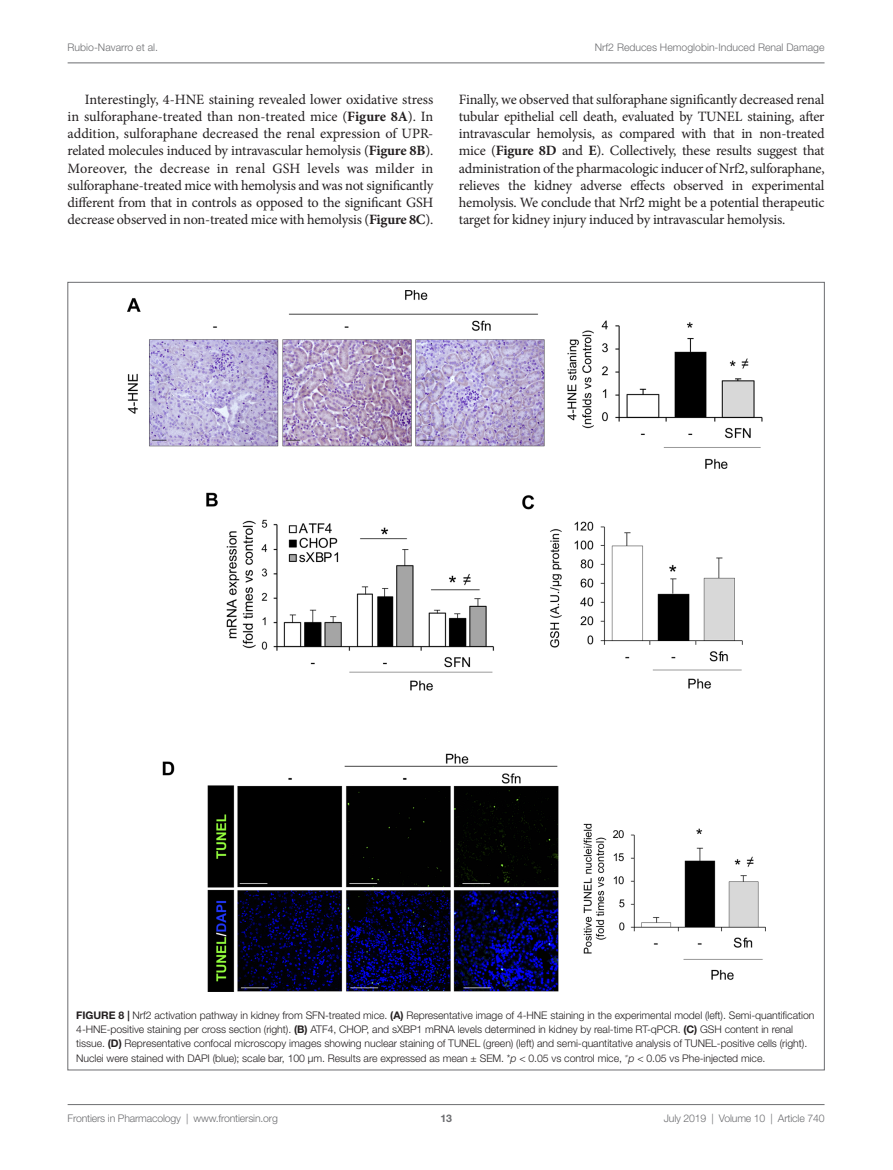
<style>
.page{position:relative;width:893px;height:1170px;background:#fff}
.page>*{position:absolute;margin:0;border:0;box-sizing:border-box;transform-origin:0 0}
.T{font:14.25px/17.2px "Minion Pro";letter-spacing:-.015em;color:#231f20;text-align:justify}
.FC{font:300 10.5px/14.2px "Helvetica Neue LT Std";letter-spacing:-.005em;color:#231f20}
.t1{font:300 10.5px "Helvetica Neue LT Std";letter-spacing:-.015em;color:#6c6d70}
.t2{font:700 10.5px "Helvetica Neue LT Std";color:#6c6d70}
.s1{font-weight:700}
.s2{font-style:italic}
</style>
<div class="page">
<hr style="left:68px;top:63px;width:756px;height:1px;background:#6c6d70">
<hr style="left:68px;top:1104px;width:756px;height:1px;background:#6c6d70">
<img style="left:127px;top:291px;width:638px;height:700px">
<p class="t1" style="left:68px;top:41px;width:92px">Rubio-Navarro et al.</p>
<p class="t1" style="left:595px;top:41px;width:231px">Nrf2 Reduces Hemoglobin-Induced Renal Damage</p>
<p class="T" style="left:68px;top:90px;width:367px;text-indent:17px">Interestingly, 4-HNE staining revealed lower oxidative stress in sulforaphane-treated than non-treated mice (<span class="s1">Figure 8A</span>). In addition, sulforaphane decreased the renal expression of UPR&shy;related molecules induced by intravascular hemolysis (<span class="s1">Figure 8B</span>).<br>Moreover, the decrease in renal GSH levels was milder in sulforaphane-treated mice with hemolysis and was not significantly different from that in controls as opposed to the significant GSH decrease observed in non-treated mice with hemolysis (<span class="s1">Figure 8C</span>).</p>
<p class="T" style="left:459px;top:90px;width:367px">Finally, we observed that sulforaphane significantly decreased renal tubular epithelial cell death, evaluated by TUNEL staining, after intravascular hemolysis, as compared with that in non-treated mice (<span class="s1">Figure 8D</span> and <span class="s1">E</span>). Collectively, these results suggest that administration of the pharmacologic inducer of Nrf2, sulforaphane, relieves the kidney adverse effects observed in experimental hemolysis. We conclude that Nrf2 might be a potential therapeutic target for kidney injury induced by intravascular hemolysis.</p>
<p class="FC" style="left:76px;top:1007px;width:740px"><span class="s1">FIGURE 8 |</span> Nrf2 activation pathway in kidney from SFN-treated mice. <span class="s1">(A)</span> Representative image of 4-HNE staining in the experimental model (left). Semi-quantification 4-HNE-positive staining per cross section (right). <span class="s1">(B)</span> ATF4, CHOP, and sXBP1 mRNA levels determined in kidney by real-time RT-qPCR. <span class="s1">(C)</span> GSH content in renal tissue. <span class="s1">(D)</span> Representative confocal microscopy images showing nuclear staining of TUNEL (green) (left) and semi-quantitative analysis of TUNEL-positive cells (right).<br>Nuclei were stained with DAPI (blue); scale bar, 100 μm. Results are expressed as mean ± SEM. *<span class="s2">p</span> &lt; 0.05 vs control mice, <sup>≠</sup><span class="s2">p</span> &lt; 0.05 vs Phe-injected mice.</p>
<p class="t1" style="left:68px;top:1111px;width:212px">Frontiers in Pharmacology | www.frontiersin.org</p>
<p class="t2" style="left:440px;top:1111px;width:13px">13</p>
<p class="t1" style="left:664px;top:1111px;width:162px">July 2019 | Volume 10 | Article 740</p>
</div>
